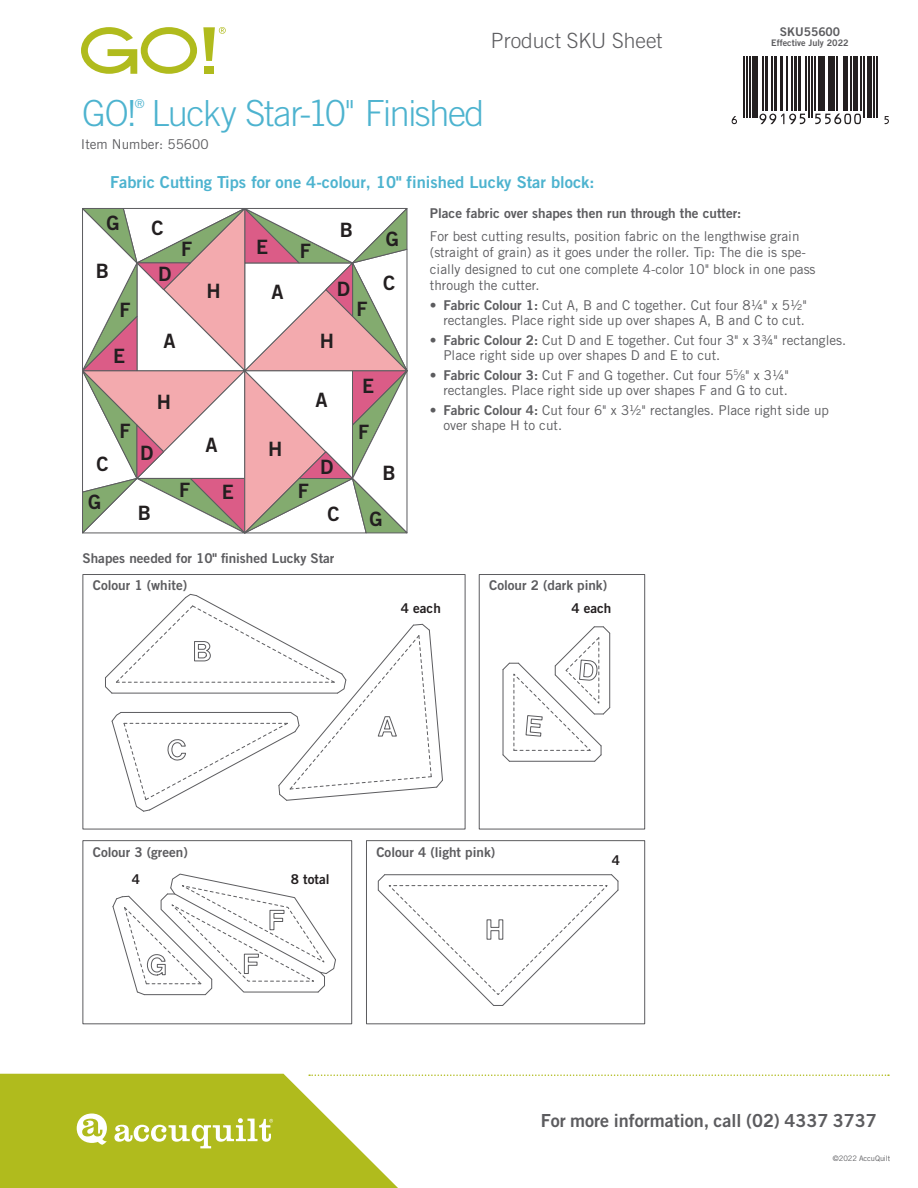
<style>
.page{position:relative;width:918px;height:1188px;background:#fff}
.page>*{position:absolute;margin:0;border:0;box-sizing:border-box;transform-origin:0 0}
.t1{font:300 36px "Trade Gothic LT Std";letter-spacing:-.04em;color:#4db3cf}
.t2{font:300 21px "Trade Gothic LT Std";color:#5c5c5f}
.t3{font:19.8px "Trade Gothic LT Std Bd 2";color:#231f20}
.t4{font:18px "Trade Gothic LT Std Bd 2";color:#5c5c5f}
.t5{font:16.5px "Trade Gothic LT Std Bd 2";color:#4db3cf}
.t6{font:13.5px/15.3px "Trade Gothic LT Std";color:#5c5c5f}
.t7{font:13.5px/27px "Trade Gothic LT Std Bd 2";color:#5c5c5f}
.t8{font:13.5px "Trade Gothic LT Std Bd 2";color:#231f20}
.t9{font:300 12.3px "Trade Gothic LT Std";color:#4db3cf}
.t10{font:12px "Trade Gothic LT Std Bd 2";color:#5c5c5f}
.t11{font:9px "Trade Gothic LT Std Bd 2";color:#5c5c5f}
.t12{font:7.5px "Trade Gothic LT Std";letter-spacing:-.01em;color:#5c5c5f}
.s1{font-family:"Trade Gothic LT Std Bd 2"}
.s2{font-size:7.8px}
</style>
<div class="page">
<hr style="left:743px;top:16px;width:2px;height:102px;background:#231f20">
<hr style="left:746px;top:16px;width:2px;height:102px;background:#231f20">
<hr style="left:749px;top:16px;width:2px;height:102px;background:#231f20">
<div style="left:752px;top:16px;width:6px;height:102px;background:#231f20"></div>
<hr style="left:762px;top:16px;width:1px;height:95px;background:#231f20">
<hr style="left:765px;top:16px;width:2px;height:95px;background:#231f20">
<hr style="left:772px;top:16px;width:1px;height:95px;background:#231f20">
<hr style="left:774px;top:16px;width:3px;height:95px;background:#231f20">
<hr style="left:780px;top:16px;width:3px;height:95px;background:#231f20">
<hr style="left:786px;top:16px;width:1px;height:95px;background:#231f20">
<hr style="left:791px;top:16px;width:2px;height:95px;background:#231f20">
<hr style="left:794px;top:16px;width:3px;height:95px;background:#231f20">
<hr style="left:798px;top:16px;width:3px;height:95px;background:#231f20">
<hr style="left:805px;top:16px;width:2px;height:95px;background:#231f20">
<hr style="left:808px;top:16px;width:2px;height:102px;background:#231f20">
<hr style="left:811px;top:16px;width:2px;height:102px;background:#231f20">
<hr style="left:814px;top:16px;width:1px;height:95px;background:#231f20">
<hr style="left:818px;top:16px;width:4px;height:95px;background:#231f20">
<hr style="left:824px;top:16px;width:1px;height:95px;background:#231f20">
<hr style="left:828px;top:16px;width:4px;height:95px;background:#231f20">
<hr style="left:834px;top:16px;width:1px;height:95px;background:#231f20">
<hr style="left:836px;top:16px;width:2px;height:95px;background:#231f20">
<hr style="left:844px;top:16px;width:4px;height:95px;background:#231f20">
<hr style="left:851px;top:16px;width:1px;height:95px;background:#231f20">
<div style="left:853px;top:16px;width:5px;height:95px;background:#231f20"></div>
<hr style="left:860px;top:16px;width:2px;height:95px;background:#231f20">
<hr style="left:863px;top:16px;width:2px;height:102px;background:#231f20">
<div style="left:867px;top:16px;width:5px;height:102px;background:#231f20"></div>
<hr style="left:873px;top:16px;width:1px;height:102px;background:#231f20">
<hr style="left:876px;top:16px;width:1px;height:102px;background:#231f20">
<svg style="left:732px;top:116px;width:5px;height:8px"></svg>
<svg style="left:759px;top:114px;width:46px;height:10px"></svg>
<svg style="left:815px;top:114px;width:46px;height:10px"></svg>
<svg style="left:885px;top:116px;width:4px;height:8px"></svg>
<div style="left:726px;top:15px;width:165px;height:41px;background:#fff"></div>
<div style="left:204px;top:66px;width:10px;height:8px;background:#b0bb1d"></div>
<svg style="left:81px;top:27px;width:116px;height:47px"></svg>
<svg style="left:203px;top:27px;width:23px;height:34px"></svg>
<div style="left:82px;top:574px;width:383px;height:255px;border:1px solid #5c5c5f"></div>
<svg style="left:82px;top:208px;width:326px;height:326px"></svg>
<svg style="left:105px;top:593px;width:338px;height:219px"></svg>
<svg style="left:502px;top:626px;width:109px;height:136px"></svg>
<svg style="left:112px;top:873px;width:224px;height:123px"></svg>
<svg style="left:377px;top:874px;width:242px;height:132px"></svg>
<div style="left:479px;top:574px;width:166px;height:255px;border:1px solid #5c5c5f"></div>
<div style="left:82px;top:840px;width:270px;height:184px;border:1px solid #5c5c5f"></div>
<div style="left:366px;top:840px;width:279px;height:184px;border:1px solid #5c5c5f"></div>
<svg style="left:0;top:1074px;width:398px;height:114px;fill:#b0bb1d"></svg>
<svg style="left:77px;top:1114px;width:30px;height:31px"></svg>
<svg style="left:114px;top:1118px;width:159px;height:30px"></svg>
<svg style="left:309px;top:1074px;width:580px;height:2px"></svg>
<h2 class="t2" style="left:491px;top:28px;width:173px">Product SKU Sheet</h2>
<p class="t9" style="left:135px;top:97px;width:11px">®</p>
<p class="t6" style="left:81px;top:136px;width:129px">Item Number: 55600</p>
<p class="t5" style="left:110px;top:172px;width:486px">Fabric Cutting Tips for one 4-colour, 10" finished Lucky Star block:</p>
<h1 class="t1" style="left:82px;top:92px;width:404px">GO! Lucky Star-10" Finished</h1>
<p class="t10" style="left:780px;top:24px;width:62px">SKU55600</p>
<p class="t11" style="left:771px;top:38px;width:79px">Effective July 2022</p>
<h3 class="t3" style="left:107px;top:211px;width:15px">G</h3>
<h3 class="t3" style="left:151px;top:215px;width:14px">C</h3>
<h3 class="t3" style="left:256px;top:235px;width:14px">E</h3>
<h3 class="t3" style="left:181px;top:237px;width:13px">F</h3>
<h3 class="t3" style="left:300px;top:239px;width:13px">F</h3>
<h3 class="t3" style="left:340px;top:218px;width:15px">B</h3>
<h3 class="t3" style="left:386px;top:226px;width:15px">G</h3>
<h3 class="t3" style="left:96px;top:258px;width:15px">B</h3>
<h3 class="t3" style="left:158px;top:262px;width:15px">D</h3>
<h3 class="t3" style="left:207px;top:278px;width:16px">H</h3>
<h3 class="t3" style="left:271px;top:280px;width:14px">A</h3>
<h3 class="t3" style="left:337px;top:277px;width:15px">D</h3>
<h3 class="t3" style="left:383px;top:270px;width:14px">C</h3>
<h3 class="t3" style="left:120px;top:297px;width:13px">F</h3>
<h3 class="t3" style="left:357px;top:296px;width:13px">F</h3>
<h3 class="t3" style="left:113px;top:344px;width:14px">E</h3>
<h3 class="t3" style="left:163px;top:329px;width:14px">A</h3>
<h3 class="t3" style="left:320px;top:329px;width:16px">H</h3>
<h3 class="t3" style="left:157px;top:390px;width:16px">H</h3>
<h3 class="t3" style="left:316px;top:388px;width:14px">A</h3>
<h3 class="t3" style="left:362px;top:374px;width:14px">E</h3>
<h3 class="t3" style="left:96px;top:452px;width:14px">C</h3>
<h3 class="t3" style="left:120px;top:418px;width:13px">F</h3>
<h3 class="t3" style="left:140px;top:440px;width:15px">D</h3>
<h3 class="t3" style="left:205px;top:432px;width:14px">A</h3>
<h3 class="t3" style="left:268px;top:437px;width:16px">H</h3>
<h3 class="t3" style="left:320px;top:455px;width:15px">D</h3>
<h3 class="t3" style="left:358px;top:420px;width:13px">F</h3>
<h3 class="t3" style="left:383px;top:461px;width:15px">B</h3>
<p class="t7" style="left:430px;top:199px;width:313px">Place fabric over shapes then run through the cutter:</p>
<p class="t6" style="left:430px;top:227px;width:387px;line-height:16.5px">For best cutting results, position fabric on the lengthwise grain (straight of grain) as it goes under the roller. Tip: The die is spe&shy;cially designed to cut one complete 4-color 10" block in one pass through the cutter.</p>
<p class="t6" style="left:430px;top:297px;width:379px;text-align:right">• <span class="s1">Fabric Colour 1:</span> Cut A, B and C together. Cut four 8¼" x 5½" rectangles. Place right side up over shapes A, B and C to cut.</p>
<p class="t6" style="left:443px;top:332px;width:404px;text-indent:-13px">• <span class="s1">Fabric Colour 2:</span> Cut D and E together. Cut four 3" x 3¾" rectangles.<br>Place right side up over shapes D and E to cut.</p>
<p class="t6" style="left:430px;top:367px;width:361px;text-align:right">• <span class="s1">Fabric Colour 3:</span> Cut F and G together. Cut four 5<sup>5</sup>⁄<span class="s2">8</span>" x 3¼" rectangles. Place right side up over shapes F and G to cut.</p>
<p class="t6" style="left:443px;top:402px;width:387px;text-indent:-13px">• <span class="s1">Fabric Colour 4:</span> Cut four 6" x 3½" rectangles. Place right side up over shape H to cut.</p>
<h3 class="t3" style="left:88px;top:490px;width:15px">G</h3>
<h3 class="t3" style="left:138px;top:500px;width:15px">B</h3>
<h3 class="t3" style="left:179px;top:478px;width:13px">F</h3>
<h3 class="t3" style="left:298px;top:479px;width:13px">F</h3>
<h3 class="t3" style="left:222px;top:480px;width:14px">E</h3>
<h3 class="t3" style="left:328px;top:501px;width:14px">C</h3>
<h3 class="t3" style="left:370px;top:507px;width:15px">G</h3>
<p class="t7" style="left:93px;top:545px;width:243px;text-indent:-10px">Shapes needed for 10" finished Lucky Star<br>Colour 1 (white)</p>
<p class="t8" style="left:401px;top:600px;width:42px">4 each</p>
<p class="t7" style="left:489px;top:572px;width:120px">Colour 2 (dark pink)</p>
<p class="t8" style="left:571px;top:600px;width:42px">4 each</p>
<p class="t7" style="left:93px;top:838px;width:97px">Colour 3 (green)</p>
<p class="t8" style="left:132px;top:870px;width:10px">4</p>
<p class="t8" style="left:291px;top:870px;width:40px">8 total</p>
<p class="t7" style="left:376px;top:838px;width:120px">Colour 4 (light pink)</p>
<p class="t8" style="left:612px;top:851px;width:10px">4</p>
<h3 class="t4" style="left:541px;top:1109px;width:337px">For more information, call (02) 4337 3737</h3>
<p class="t12" style="left:833px;top:1153px;width:59px">©2022 AccuQuilt</p>
</div>
